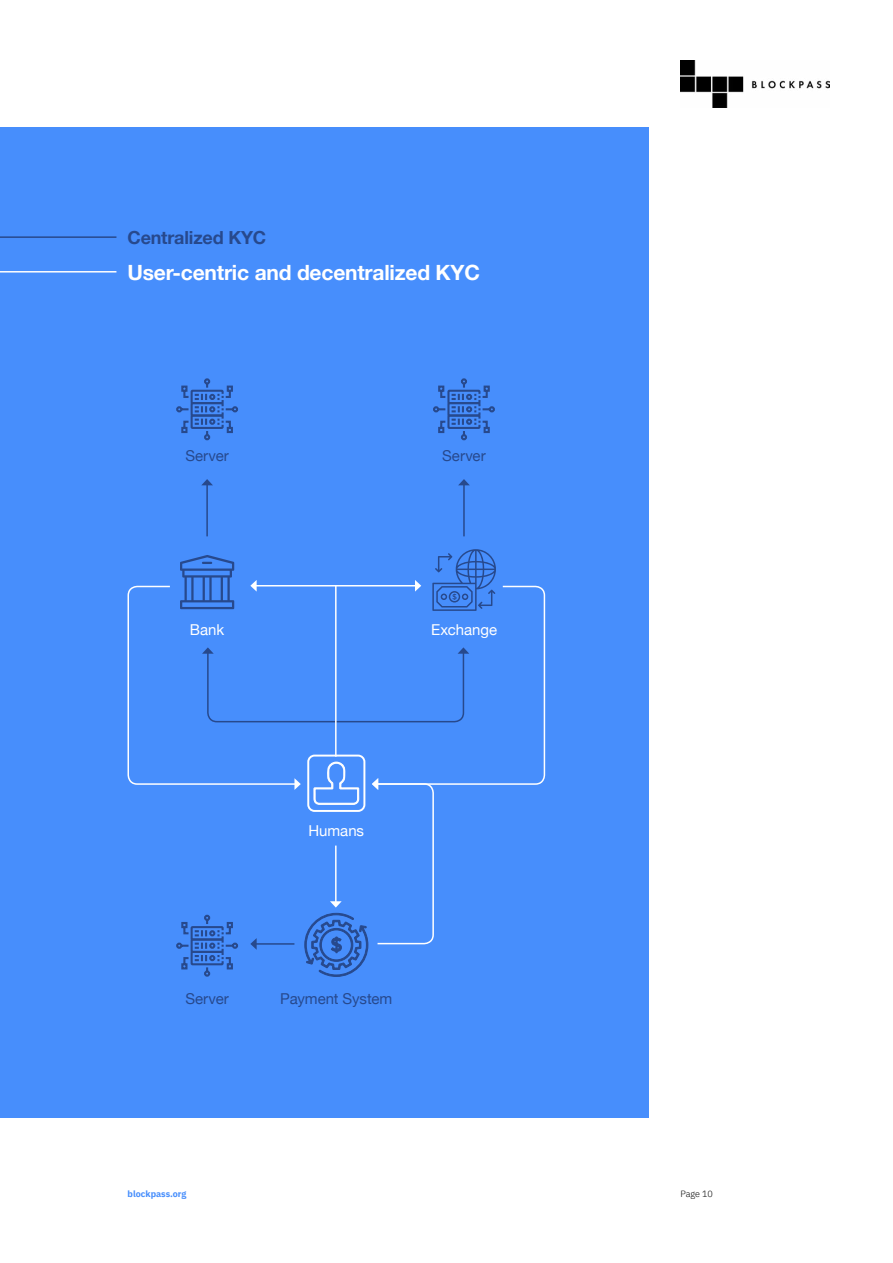
<style>
.page{position:relative;width:893px;height:1263px;background:#fff}
.page>*{position:absolute;margin:0;border:0;box-sizing:border-box;transform-origin:0 0}
.t1{font:700 21px "Helvetica Neue";letter-spacing:-.01em;color:#fff}
.t2{font:700 18px "Helvetica Neue";letter-spacing:-.01em;color:#27498d}
.t3{font:15px "Helvetica Neue";color:#27498d}
.t4{font:15px "Helvetica Neue";letter-spacing:-.005em;color:#fff}
.t5{font:700 9px "IBM Plex Sans";color:#478efc}
.t6{font:300 9px "IBM Plex Sans";letter-spacing:-.005em;color:#000}
</style>
<div class="page">
<img style="left:680px;top:61px;width:149px;height:46px">
<div style="left:0;top:128px;width:648px;height:990px;background:#478efc"></div>
<hr style="left:0;top:271px;width:116px;height:2px;background:#fff">
<hr style="left:0;top:236px;width:116px;height:2px;background:#27498d">
<hr style="left:206px;top:485px;width:2px;height:51px;background:#27498d">
<svg style="left:202px;top:479px;width:11px;height:6px"></svg>
<hr style="left:463px;top:485px;width:2px;height:51px;background:#27498d">
<svg style="left:458px;top:479px;width:12px;height:6px"></svg>
<svg style="left:176px;top:378px;width:62px;height:63px"></svg>
<svg style="left:127px;top:549px;width:419px;height:428px"></svg>
<svg style="left:433px;top:378px;width:62px;height:63px"></svg>
<hr style="left:335px;top:586px;width:2px;height:171px;background:#fff">
<p class="t2" style="left:128px;top:223px;width:140px">Centralized KYC</p>
<p class="t1" style="left:128px;top:256px;width:354px">User-centric and decentralized KYC</p>
<p class="t3" style="left:185px;top:445px;width:45px">Server</p>
<p class="t3" style="left:442px;top:445px;width:45px">Server</p>
<p class="t4" style="left:190px;top:619px;width:36px">Bank</p>
<p class="t4" style="left:431px;top:619px;width:67px">Exchange</p>
<p class="t4" style="left:308px;top:819px;width:57px">Humans</p>
<p class="t3" style="left:185px;top:988px;width:45px">Server</p>
<p class="t3" style="left:280px;top:988px;width:114px">Payment System</p>
<p class="t5" style="left:128px;top:1187px;width:60px">blockpass.org</p>
<p class="t6" style="left:680px;top:1187px;width:34px">Page 10</p>
</div>
